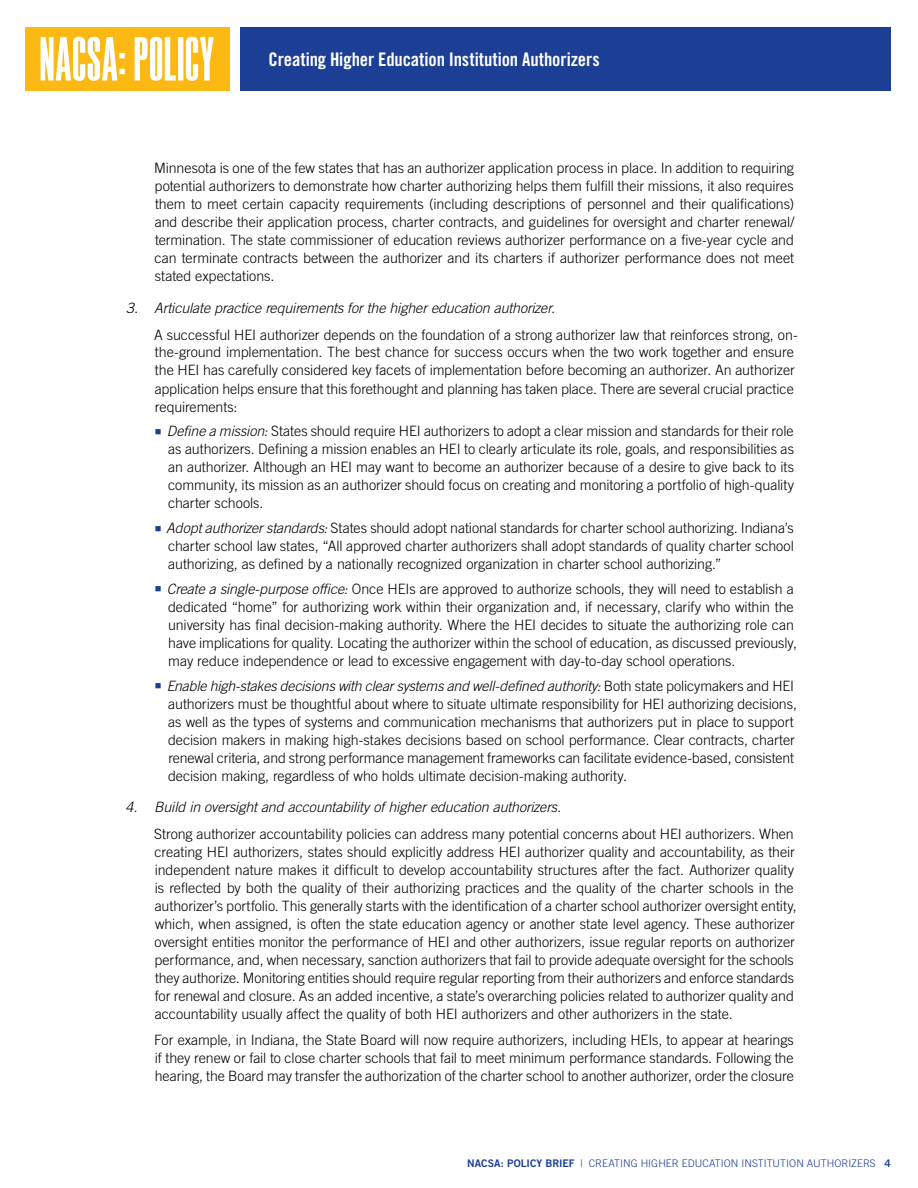
<style>
.page{position:relative;width:918px;height:1188px;background:#fff}
.page>*{position:absolute;margin:0;border:0;box-sizing:border-box;transform-origin:0 0}
.t1{font:18.75px "Trade Gothic LT Std Bd Cn 20";letter-spacing:-.005em;color:#fff}
.t2{font:300 14.25px/18px "Trade Gothic LT Std";letter-spacing:-.005em;color:#000;text-align:justify}
.t3{font:italic 300 14.25px "Trade Gothic LT Std";letter-spacing:-.005em;color:#000}
.t4{font:300 10.5px "Trade Gothic LT Std";letter-spacing:.005em;color:#1c3e94}
.s1{color:#1c3e94}
.s2{font-style:italic}
.s3{font-family:"Trade Gothic LT Std Bd 2";font-weight:400}
</style>
<div class="page">
<div style="left:25px;top:27px;width:205px;height:64px;background:#fdb913"></div>
<svg style="left:41px;top:37px;width:173px;height:44px"></svg>
<div style="left:241px;top:27px;width:650px;height:64px;background:#1c3e94"></div>
<h1 class="t1" style="left:269px;top:48px;width:333px">Creating Higher Education Institution Authorizers</h1>
<p class="t2" style="left:154px;top:159px;width:642px">Minnesota is one of the few states that has an authorizer application process in place. In addition to requiring potential authorizers to demonstrate how charter authorizing helps them fulfill their missions, it also requires them to meet certain capacity requirements (including descriptions of personnel and their qualifications) and describe their application process, charter contracts, and guidelines for oversight and charter renewal/ termination. The state commissioner of education reviews authorizer performance on a five-year cycle and can terminate contracts between the authorizer and its charters if authorizer performance does not meet stated expectations.</p>
<p class="t3" style="left:126px;top:299px;width:430px">3. Articulate practice requirements for the higher education authorizer.</p>
<p class="t2" style="left:154px;top:325px;width:645px;text-align:left">A successful HEI authorizer depends on the foundation of a strong authorizer law that reinforces strong, on&shy;the-ground implementation. The best chance for success occurs when the two work together and ensure the HEI has carefully considered key facets of implementation before becoming an authorizer. An authorizer application helps ensure that this forethought and planning has taken place. There are several crucial practice requirements:</p>
<p class="t2" style="left:168px;top:422px;width:628px;text-indent:-13px"><span class="s1">■</span> <span class="s2">Define a mission:</span> States should require HEI authorizers to adopt a clear mission and standards for their role as authorizers. Defining a mission enables an HEI to clearly articulate its role, goals, and responsibilities as an authorizer. Although an HEI may want to become an authorizer because of a desire to give back to its community, its mission as an authorizer should focus on creating and monitoring a portfolio of high-quality charter schools.</p>
<p class="t2" style="left:168px;top:519px;width:627px;text-indent:-13px"><span class="s1">■</span> <span class="s2">Adopt authorizer standards:</span> States should adopt national standards for charter school authorizing. Indiana’s charter school law states, “All approved charter authorizers shall adopt standards of quality charter school authorizing, as defined by a nationally recognized organization in charter school authorizing.”</p>
<p class="t2" style="left:168px;top:580px;width:630px;text-align:left;text-indent:-13px"><span class="s1">■</span> <span class="s2">Create a single-purpose office:</span> Once HEIs are approved to authorize schools, they will need to establish a dedicated “home” for authorizing work within their organization and, if necessary, clarify who within the university has final decision-making authority. Where the HEI decides to situate the authorizing role can have implications for quality. Locating the authorizer within the school of education, as discussed previously, may reduce independence or lead to excessive engagement with day-to-day school operations.</p>
<p class="t2" style="left:168px;top:676px;width:630px;text-align:left;text-indent:-13px"><span class="s1">■</span> <span class="s2">Enable high-stakes decisions with clear systems and well-defined authority:</span> Both state policymakers and HEI authorizers must be thoughtful about where to situate ultimate responsibility for HEI authorizing decisions, as well as the types of systems and communication mechanisms that authorizers put in place to support decision makers in making high-stakes decisions based on school performance. Clear contracts, charter renewal criteria, and strong performance management frameworks can facilitate evidence-based, consistent decision making, regardless of who holds ultimate decision-making authority.</p>
<p class="t3" style="left:126px;top:798px;width:437px">4. Build in oversight and accountability of higher education authorizers.</p>
<p class="t2" style="left:154px;top:824px;width:644px;text-align:left">Strong authorizer accountability policies can address many potential concerns about HEI authorizers. When creating HEI authorizers, states should explicitly address HEI authorizer quality and accountability, as their independent nature makes it difficult to develop accountability structures after the fact. Authorizer quality is reflected by both the quality of their authorizing practices and the quality of the charter schools in the authorizer’s portfolio. This generally starts with the identification of a charter school authorizer oversight entity, which, when assigned, is often the state education agency or another state level agency. These authorizer oversight entities monitor the performance of HEI and other authorizers, issue regular reports on authorizer performance, and, when necessary, sanction authorizers that fail to provide adequate oversight for the schools they authorize. Monitoring entities should require regular reporting from their authorizers and enforce standards for renewal and closure. As an added incentive, a state’s overarching policies related to authorizer quality and accountability usually affect the quality of both HEI authorizers and other authorizers in the state.</p>
<p class="t2" style="left:154px;top:1031px;width:641px">For example, in Indiana, the State Board will now require authorizers, including HEIs, to appear at hearings if they renew or fail to close charter schools that fail to meet minimum performance standards. Following the hearing, the Board may transfer the authorization of the charter school to another authorizer, order the closure</p>
<p class="t4" style="left:467px;top:1157px;width:425px"><span class="s3">NACSA: POLICY BRIEF</span> | CREATING HIGHER EDUCATION INSTITUTION AUTHORIZERS <span class="s3">4</span></p>
</div>
